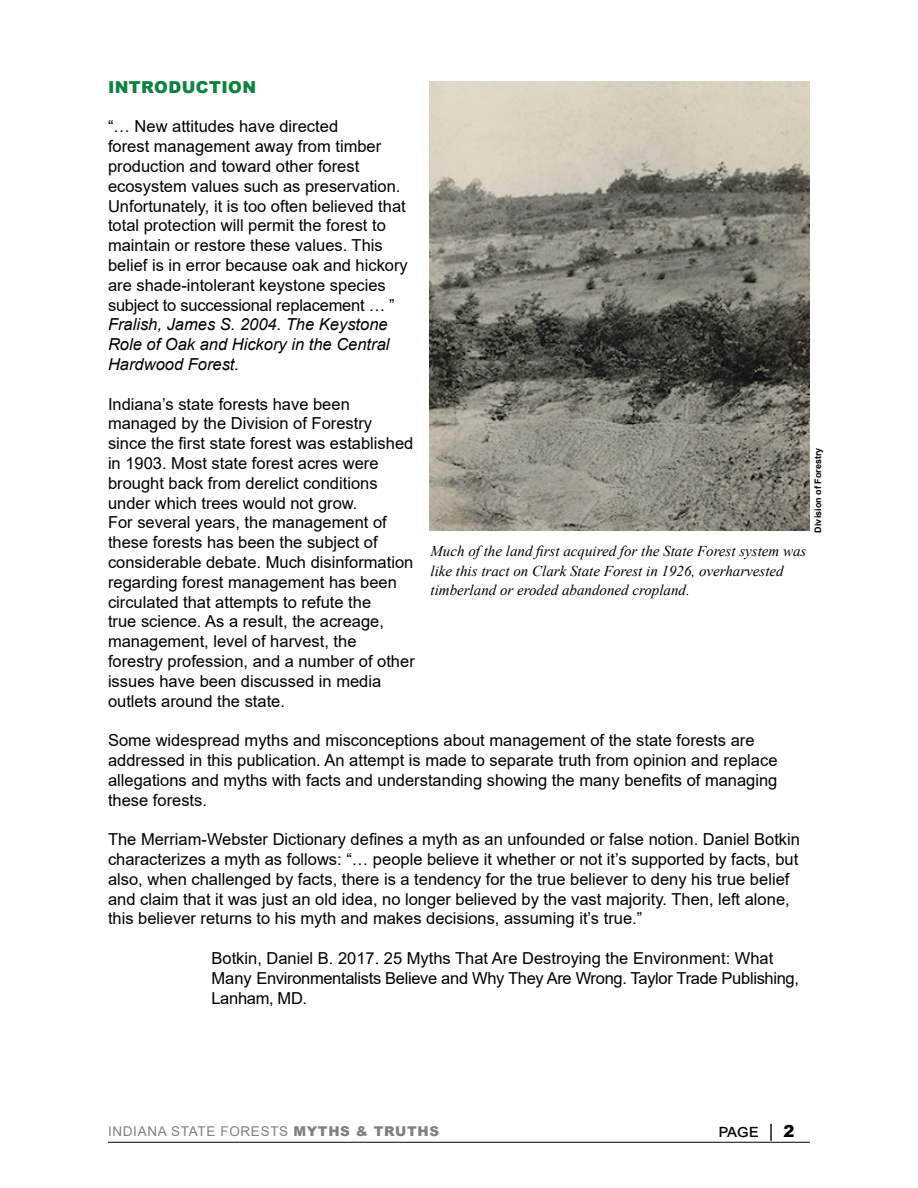
<style>
.page{position:relative;width:918px;height:1188px;background:#fff}
.page>*{position:absolute;margin:0;border:0;box-sizing:border-box;transform-origin:0 0}
.t1{font:18px "Arial";color:#000}
.t2{font:16.5px/19.8px "Arial";color:#000}
.t3{font:16.5px/19.8px "Arial";letter-spacing:-.02em;color:#000}
.t4{font:900 16.5px "Arial";letter-spacing:.025em;color:#0f8140}
.t5{font:italic 15px/19.5px "Times New Roman";color:#000}
.t6{font:13.5px "Arial";letter-spacing:.05em;color:#000}
.t7{font:700 9px "Arial";color:#000}
.s1{font-style:italic}
.s2{font-weight:900}
.s3{font-weight:900;font-size:16.5px}
</style>
<div class="page">
<hr style="left:108px;top:1142px;width:702px;height:1px;background:#000">
<img style="left:430px;top:81px;width:380px;height:450px">
<p class="t4" style="left:108px;top:75px;width:150px">INTRODUCTION</p>
<p class="t2" style="left:108px;top:117px;width:301px">“… New attitudes have directed<br>forest management away from timber production and toward other forest ecosystem values such as preservation.<br>Unfortunately, it is too often believed that total protection will permit the forest to maintain or restore these values. This belief is in error because oak and hickory are shade-intolerant keystone species subject to successional replacement … ” <span class="s1">Fralish, James S. 2004. The Keystone Role of Oak and Hickory in the Central Hardwood Forest.</span></p>
<p class="t2" style="left:108px;top:394px;width:308px">Indiana’s state forests have been managed by the Division of Forestry<br>since the first state forest was established in 1903. Most state forest acres were brought back from derelict conditions under which trees would not grow.<br>For several years, the management of these forests has been the subject of considerable debate. Much disinformation regarding forest management has been circulated that attempts to refute the<br>true science. As a result, the acreage, management, level of harvest, the forestry profession, and a number of other issues have been discussed in media outlets around the state.</p>
<p class="t2" style="left:108px;top:730px;width:671px">Some widespread myths and misconceptions about management of the state forests are addressed in this publication. An attempt is made to separate truth from opinion and replace allegations and myths with facts and understanding showing the many benefits of managing these forests.</p>
<p class="t2" style="left:108px;top:829px;width:694px">The Merriam-Webster Dictionary defines a myth as an unfounded or false notion. Daniel Botkin characterizes a myth as follows: “… people believe it whether or not it’s supported by facts, but also, when challenged by facts, there is a tendency for the true believer to deny his true belief and claim that it was just an old idea, no longer believed by the vast majority. Then, left alone, this believer returns to his myth and makes decisions, assuming it’s true.”</p>
<p class="t3" style="left:211px;top:948px;width:589px">Botkin, Daniel B. 2017. 25 Myths That Are Destroying the Environment: What<br>Many Environmentalists Believe and Why They Are Wrong. Taylor Trade Publishing,<br>Lanham, MD.</p>
<p class="t5" style="left:430px;top:541px;width:377px">Much of the land first acquired for the State Forest system was like this tract on Clark State Forest in 1926, overharvested timberland or eroded abandoned cropland.</p>
<p class="t7" style="left:812px;top:532px;width:86px;rotate:-90deg">Division of Forestry</p>
<p class="t6" style="left:108px;top:1122px;width:333px">INDIANA STATE FORESTS <span class="s2">MYTHS &amp; TRUTHS</span></p>
<p class="t1" style="left:718px;top:1118px;width:78px">page | <span class="s3">2</span></p>
</div>
